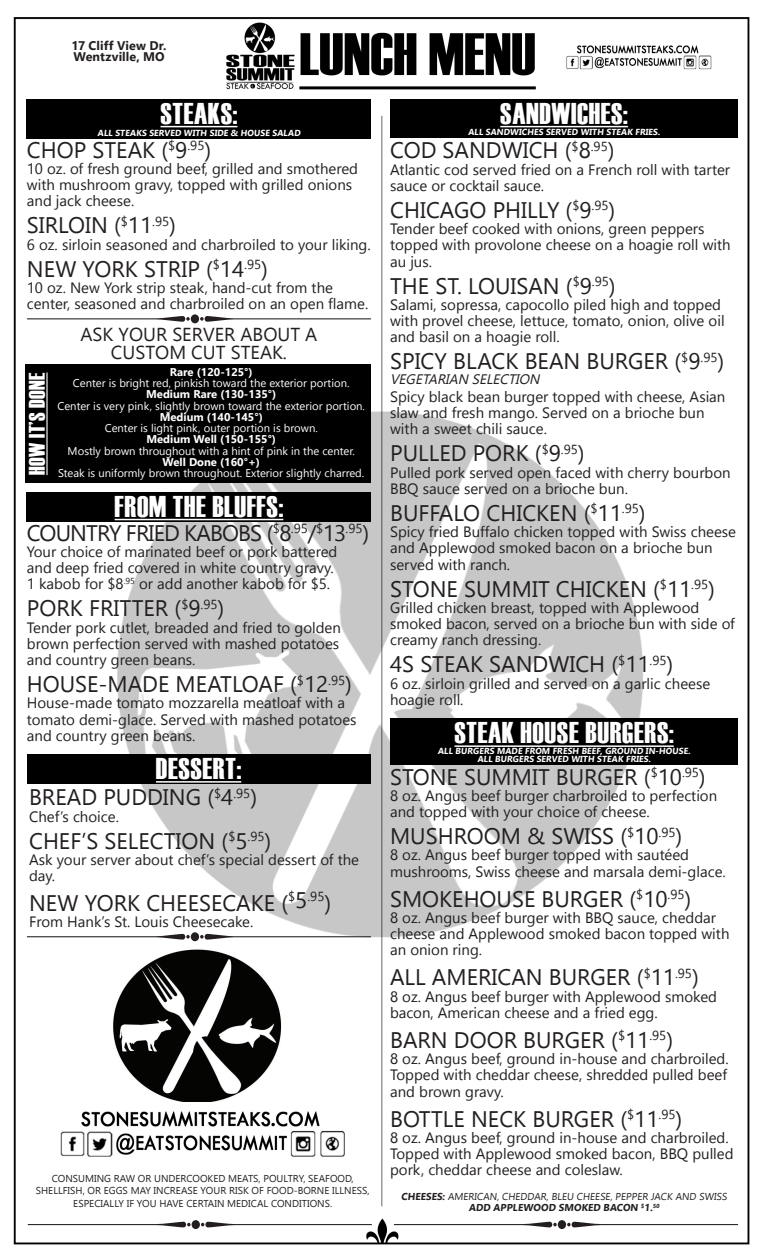
<style>
.page{position:relative;width:765px;height:1260px;background:#fff}
.page>*{position:absolute;margin:0;border:0;box-sizing:border-box;transform-origin:0 0}
.t1{font:30px "Haettenschweiler";letter-spacing:.02em;color:#fff}
.t2{font:22.5px "Gadugi";color:#231f20}
.t3{font:22.5px "Gadugi";letter-spacing:-.04em;color:#231f20}
.t4{font:22.5px "Haettenschweiler";letter-spacing:.02em;color:#fff}
.t5{font:18.75px/17.5px "Ebrima";color:#231f20;text-align:center}
.t6{font:15px/16.2px "Gadugi";color:#231f20}
.t7{font:italic 13.75px "Gadugi";color:#231f20}
.t8{font:700 12.5px "Gadugi";letter-spacing:.005em;color:#231f20}
.t9{font:11.25px/11.2px "Gadugi";color:#fff;text-align:center}
.t10{font:700 11.25px "Gadugi";color:#fff}
.t11{font:10px/12.5px "Gadugi";color:#231f20;text-align:center}
.t12{font:700 10px "Gadugi";color:#231f20}
.t13{font:700 8.75px "Gadugi";color:#fff}
.s1{font-weight:700}
</style>
<div class="page">
<img style="left:13px;top:17px;width:737px;height:1228px">
<div style="left:27px;top:492px;width:344px;height:30px;background:#000"></div>
<hr style="left:115px;top:519px;width:168px;height:1px;background:#fff">
<div style="left:27px;top:754px;width:343px;height:30px;background:#000"></div>
<hr style="left:156px;top:781px;width:85px;height:2px;background:#fff">
<img style="left:55px;top:1109px;width:303px;height:56px">
<div style="left:27px;top:99px;width:344px;height:39px;background:#000"></div>
<hr style="left:161px;top:126px;width:76px;height:1px;background:#fff">
<div style="left:390px;top:99px;width:348px;height:39px;background:#000"></div>
<hr style="left:500px;top:126px;width:128px;height:1px;background:#fff">
<div style="left:390px;top:718px;width:348px;height:47px;background:#000"></div>
<hr style="left:454px;top:745px;width:220px;height:2px;background:#fff">
<svg style="left:27px;top:316px;width:163px;height:6px"></svg>
<svg style="left:200px;top:316px;width:171px;height:6px"></svg>
<div style="left:191px;top:314px;width:8px;height:9px;background:#231f20;border-radius:50%"></div>
<svg style="left:27px;top:934px;width:163px;height:6px"></svg>
<svg style="left:200px;top:934px;width:171px;height:6px"></svg>
<div style="left:191px;top:932px;width:8px;height:9px;background:#231f20;border-radius:50%"></div>
<svg style="left:394px;top:1222px;width:163px;height:5px"></svg>
<svg style="left:567px;top:1222px;width:171px;height:5px"></svg>
<div style="left:558px;top:1220px;width:8px;height:9px;background:#231f20;border-radius:50%"></div>
<svg style="left:28px;top:1222px;width:163px;height:5px"></svg>
<svg style="left:201px;top:1222px;width:171px;height:5px"></svg>
<div style="left:192px;top:1220px;width:8px;height:9px;background:#231f20;border-radius:50%"></div>
<div style="left:26px;top:364px;width:345px;height:119px;background:#000"></div>
<hr style="left:46px;top:373px;width:2px;height:102px;background:#fff">
<img style="left:563px;top:41px;width:155px;height:32px">
<img style="left:109px;top:946px;width:184px;height:155px">
<p class="t8" style="left:72px;top:38px;width:96px">17 Cliff View Dr.</p>
<p class="t8" style="left:73px;top:49px;width:93px">Wentzville, MO</p>
<p class="t1" style="left:161px;top:93px;width:78px">STEAKS:</p>
<p class="t2" style="left:27px;top:136px;width:186px">CHOP STEAK (<sup>$</sup>9<sup>.95</sup>)</p>
<p class="t6" style="left:27px;top:160px;width:333px">10 oz. of fresh ground beef, grilled and smothered with mushroom gravy, topped with grilled onions and jack cheese.</p>
<p class="t2" style="left:27px;top:212px;width:151px">SIRLOIN (<sup>$</sup>11<sup>.95</sup>)</p>
<p class="t6" style="left:27px;top:236px;width:345px">6 oz. sirloin seasoned and charbroiled to your liking.</p>
<p class="t2" style="left:27px;top:255px;width:243px">NEW YORK STRIP (<sup>$</sup>14<sup>.95</sup>)</p>
<p class="t6" style="left:27px;top:279px;width:308px">10 oz. New York strip steak, hand-cut from the</p>
<p class="t6" style="left:27px;top:296px;width:343px">center, seasoned and charbroiled on an open flame.</p>
<p class="t5" style="left:81px;top:326px;width:238px">ASK YOUR SERVER ABOUT A<br>CUSTOM CUT STEAK.</p>
<p class="t13" style="left:98px;top:127px;width:206px">ALL STEAKS SERVED WITH SIDE &amp; HOUSE SALAD</p>
<p class="t4" style="left:22px;top:475px;width:104px;rotate:-90deg">HOW IT’S DONE</p>
<p class="t9" style="left:57px;top:366px;width:309px"><span class="s1">Rare (120-125°)<br></span>Center is bright red, pinkish toward the exterior portion.<br><span class="s1">Medium Rare (130-135°)<br></span>Center is very pink, slightly brown toward the exterior portion.</p>
<p class="t9" style="left:105px;top:411px;width:215px"><span class="s1">Medium (140-145°)<br></span>Center is light pink, outer portion is brown.</p>
<p class="t10" style="left:146px;top:433px;width:131px">Medium Well (150-155°)</p>
<p class="t9" style="left:68px;top:445px;width:289px">Mostly brown throughout with a hint of pink in the center.</p>
<p class="t10" style="left:162px;top:455px;width:99px">Well Done (160°+)</p>
<p class="t9" style="left:58px;top:467px;width:308px">Steak is uniformly brown throughout. Exterior slightly charred.</p>
<p class="t1" style="left:115px;top:486px;width:170px">FROM THE BLUFFS:</p>
<p class="t3" style="left:27px;top:519px;width:344px">COUNTRY FRIED KABOBS (<sup>$</sup>8<sup>.95</sup>/<sup>$</sup>13<sup>.95</sup>)</p>
<p class="t6" style="left:27px;top:543px;width:312px">Your choice of marinated beef or pork battered</p>
<p class="t6" style="left:27px;top:560px;width:308px">and deep fried covered in white country gravy.</p>
<p class="t6" style="left:27px;top:576px;width:305px">1 kabob for $8<sup>.95</sup> or add another kabob for $5.</p>
<p class="t2" style="left:27px;top:595px;width:199px">PORK FRITTER (<sup>$</sup>9<sup>.95</sup>)</p>
<p class="t6" style="left:27px;top:619px;width:316px">Tender pork cutlet, breaded and fried to golden brown perfection served with mashed potatoes</p>
<p class="t6" style="left:27px;top:652px;width:170px">and country green beans.</p>
<p class="t2" style="left:27px;top:671px;width:327px">HOUSE-MADE MEATLOAF (<sup>$</sup>12<sup>.95</sup>)</p>
<p class="t6" style="left:27px;top:695px;width:331px">House-made tomato mozzarella meatloaf with a tomato demi-glace. Served with mashed potatoes and country green beans.</p>
<p class="t1" style="left:156px;top:748px;width:87px">DESSERT:</p>
<p class="t2" style="left:29px;top:784px;width:230px">BREAD PUDDING (<sup>$</sup>4<sup>.95</sup>)</p>
<p class="t6" style="left:29px;top:808px;width:91px">Chef’s choice.</p>
<p class="t2" style="left:29px;top:827px;width:244px">CHEF’S SELECTION (<sup>$</sup>5<sup>.95</sup>)</p>
<p class="t6" style="left:29px;top:851px;width:332px">Ask your server about chef’s special dessert of the day.</p>
<p class="t2" style="left:29px;top:889px;width:304px">NEW YORK CHEESECAKE (<sup>$</sup>5<sup>.95</sup>)</p>
<p class="t6" style="left:29px;top:913px;width:226px">From Hank’s St. Louis Cheesecake.</p>
<p class="t11" style="left:52px;top:1172px;width:303px">CONSUMING RAW OR UNDERCOOKED MEATS, POULTRY, SEAFOOD,</p>
<p class="t11" style="left:36px;top:1184px;width:335px">SHELLFISH, OR EGGS MAY INCREASE YOUR RISK OF FOOD-BORNE ILLNESS,<br>ESPECIALLY IF YOU HAVE CERTAIN MEDICAL CONDITIONS.</p>
<p class="t1" style="left:500px;top:93px;width:129px">SANDWICHES:</p>
<p class="t2" style="left:390px;top:137px;width:226px">COD SANDWICH (<sup>$</sup>8<sup>.95</sup>)</p>
<p class="t6" style="left:390px;top:161px;width:342px">Atlantic cod served fried on a French roll with tarter sauce or cocktail sauce.</p>
<p class="t2" style="left:390px;top:196px;width:227px">CHICAGO PHILLY (<sup>$</sup>9<sup>.95</sup>)</p>
<p class="t6" style="left:390px;top:221px;width:342px">Tender beef cooked with onions, green peppers topped with provolone cheese on a hoagie roll with au jus.</p>
<p class="t2" style="left:390px;top:272px;width:227px">THE ST. LOUISAN (<sup>$</sup>9<sup>.95</sup>)</p>
<p class="t6" style="left:390px;top:296px;width:336px">Salami, sopressa, capocollo piled high and topped with provel cheese, lettuce, tomato, onion, olive oil and basil on a hoagie roll.</p>
<p class="t2" style="left:390px;top:348px;width:336px">SPICY BLACK BEAN BURGER (<sup>$</sup>9<sup>.95</sup>)</p>
<p class="t6" style="left:390px;top:388px;width:337px">Spicy black bean burger topped with cheese, Asian slaw and fresh mango. Served on a brioche bun</p>
<p class="t6" style="left:390px;top:421px;width:158px">with a sweet chili sauce.</p>
<p class="t2" style="left:390px;top:440px;width:196px">PULLED PORK (<sup>$</sup>9<sup>.95</sup>)</p>
<p class="t6" style="left:390px;top:464px;width:342px">Pulled pork served open faced with cherry bourbon<br>BBQ sauce served on a brioche bun.</p>
<p class="t2" style="left:390px;top:499px;width:257px">BUFFALO CHICKEN (<sup>$</sup>11<sup>.95</sup>)</p>
<p class="t6" style="left:390px;top:524px;width:347px">Spicy fried Buffalo chicken topped with Swiss cheese and Applewood smoked bacon on a brioche bun served with ranch.</p>
<p class="t2" style="left:390px;top:575px;width:326px">STONE SUMMIT CHICKEN (<sup>$</sup>11<sup>.95</sup>)</p>
<p class="t6" style="left:390px;top:599px;width:346px">Grilled chicken breast, topped with Applewood smoked bacon, served on a brioche bun with side of creamy ranch dressing.</p>
<p class="t2" style="left:390px;top:651px;width:285px">4S STEAK SANDWICH (<sup>$</sup>11<sup>.95</sup>)</p>
<p class="t6" style="left:390px;top:675px;width:322px">6 oz. sirloin grilled and served on a garlic cheese hoagie roll.</p>
<p class="t13" style="left:468px;top:127px;width:195px">ALL SANDWICHES SERVED WITH STEAK FRIES.</p>
<p class="t7" style="left:390px;top:371px;width:154px">VEGETARIAN SELECTION</p>
<p class="t1" style="left:454px;top:712px;width:221px">STEAK HOUSE BURGERS:</p>
<p class="t2" style="left:390px;top:763px;width:317px">STONE SUMMIT BURGER (<sup>$</sup>10<sup>.95</sup>)</p>
<p class="t6" style="left:390px;top:787px;width:329px">8 oz. Angus beef burger charbroiled to perfection and topped with your choice of cheese.</p>
<p class="t2" style="left:390px;top:823px;width:294px">MUSHROOM &amp; SWISS (<sup>$</sup>10<sup>.95</sup>)</p>
<p class="t6" style="left:390px;top:847px;width:301px">8 oz. Angus beef burger topped with sautéed</p>
<p class="t6" style="left:390px;top:863px;width:337px">mushrooms, Swiss cheese and marsala demi-glace.</p>
<p class="t2" style="left:390px;top:885px;width:303px">SMOKEHOUSE BURGER (<sup>$</sup>10<sup>.95</sup>)</p>
<p class="t6" style="left:390px;top:909px;width:341px">8 oz. Angus beef burger with BBQ sauce, cheddar cheese and Applewood smoked bacon topped with an onion ring.</p>
<p class="t2" style="left:390px;top:964px;width:310px">ALL AMERICAN BURGER (<sup>$</sup>11<sup>.95</sup>)</p>
<p class="t6" style="left:390px;top:988px;width:328px">8 oz. Angus beef burger with Applewood smoked bacon, American cheese and a fried egg.</p>
<p class="t2" style="left:390px;top:1026px;width:285px">BARN DOOR BURGER (<sup>$</sup>11<sup>.95</sup>)</p>
<p class="t6" style="left:390px;top:1051px;width:340px;text-align:justify">8 oz. Angus beef, ground in-house and charbroiled.<br>Topped with cheddar cheese, shredded pulled beef and brown gravy.</p>
<p class="t2" style="left:390px;top:1105px;width:294px">BOTTLE NECK BURGER (<sup>$</sup>11<sup>.95</sup>)</p>
<p class="t6" style="left:390px;top:1129px;width:345px">8 oz. Angus beef, ground in-house and charbroiled.<br>Topped with Applewood smoked bacon, BBQ pulled pork, cheddar cheese and coleslaw.</p>
<p class="t11" style="left:401px;top:1190px;width:328px"><span class="s1">CHEESES:</span> AMERICAN, CHEDDAR, BLEU CHEESE, PEPPER JACK AND SWISS</p>
<p class="t12" style="left:469px;top:1201px;width:193px">ADD APPLEWOOD SMOKED BACON <sup>$</sup>1.<sup>50</sup></p>
<p class="t13" style="left:438px;top:746px;width:255px">ALL BURGERS MADE FROM FRESH BEEF, GROUND IN-HOUSE.</p>
<p class="t13" style="left:477px;top:753px;width:176px">ALL BURGERS SERVED WITH STEAK FRIES.</p>
</div>
